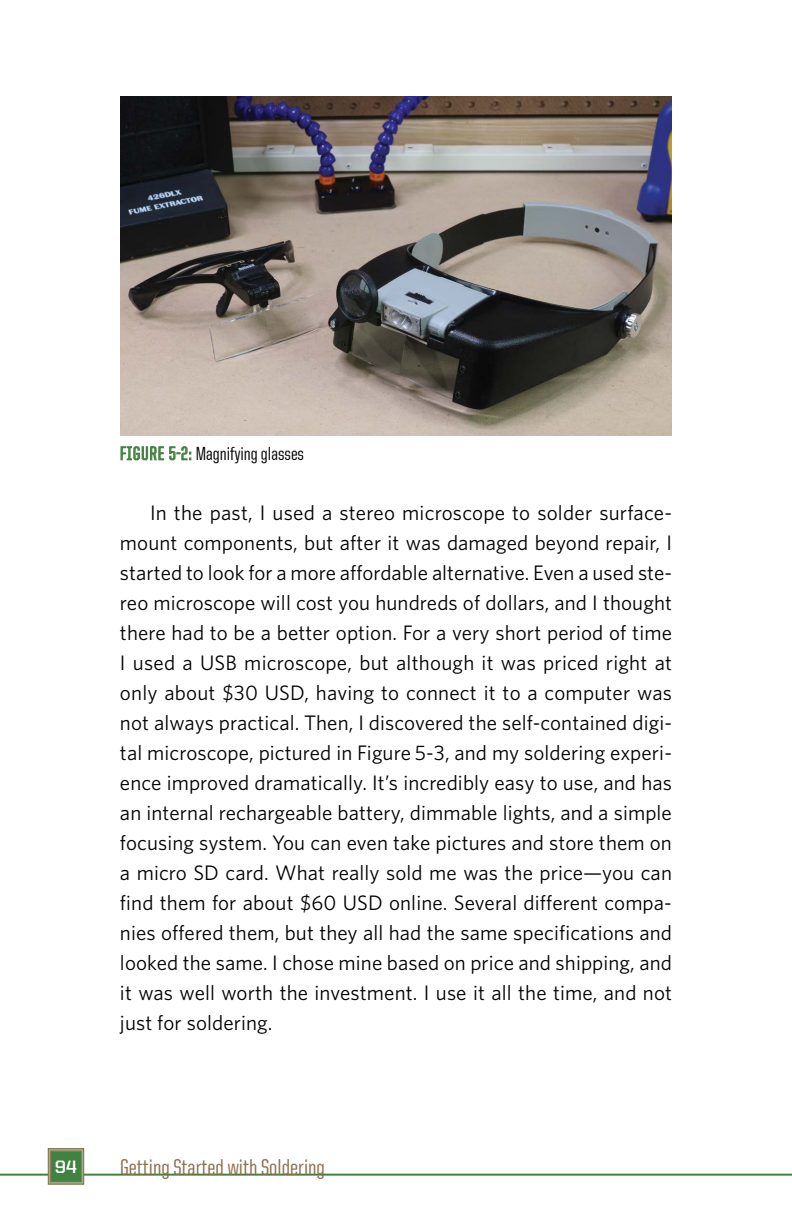
<style>
.page{position:relative;width:792px;height:1224px;background:#fff}
.page>*{position:absolute;margin:0;border:0;box-sizing:border-box;transform-origin:0 0}
.t1{font:500 23px "United Sans Cond";color:#8b6e4b}
.t2{font:21px/30px "Whitney";letter-spacing:.005em;color:#000;text-align:justify}
.t3{font:500 19px "United Sans Cond";color:#000}
.t4{font:700 18px "United Sans Reg";color:#fff}
.s1{color:#40823f}
</style>
<div class="page">
<hr style="left:0;top:1174px;width:792px;height:2px;background:#40823f">
<svg style="left:48px;top:1148px;width:36px;height:37px"></svg>
<div style="left:50px;top:1151px;width:32px;height:31px;border:1px solid #8b6e4b"></div>
<img style="left:120px;top:96px;width:552px;height:340px">
<svg style="left:120px;top:446px;width:71px;height:15px"></svg>
<p class="t3" style="left:120px;top:444px;width:186px"><span class="s1">FIGURE 5-2:</span> Magnifying glasses</p>
<p class="t2" style="left:120px;top:497px;width:554px;text-indent:30px">In the past, I used a stereo microscope to solder surface&shy;mount components, but after it was damaged beyond repair, I started to look for a more affordable alternative. Even a used ste&shy;reo microscope will cost you hundreds of dollars, and I thought there had to be a better option. For a very short period of time I used a USB microscope, but although it was priced right at only about $30 USD, having to connect it to a computer was not always practical. Then, I discovered the self-contained digi&shy;tal microscope, pictured in Figure 5-3, and my soldering experi&shy;ence improved dramatically. It’s incredibly easy to use, and has an internal rechargeable battery, dimmable lights, and a simple focusing system. You can even take pictures and store them on a micro SD card. What really sold me was the price—you can find them for about $60 USD online. Several different compa&shy;nies offered them, but they all had the same specifications and looked the same. I chose mine based on price and shipping, and it was well worth the investment. I use it all the time, and not just for soldering.</p>
<p class="t4" style="left:55px;top:1157px;width:24px">94</p>
<p class="t1" style="left:120px;top:1155px;width:207px">Getting Started with Soldering</p>
</div>
